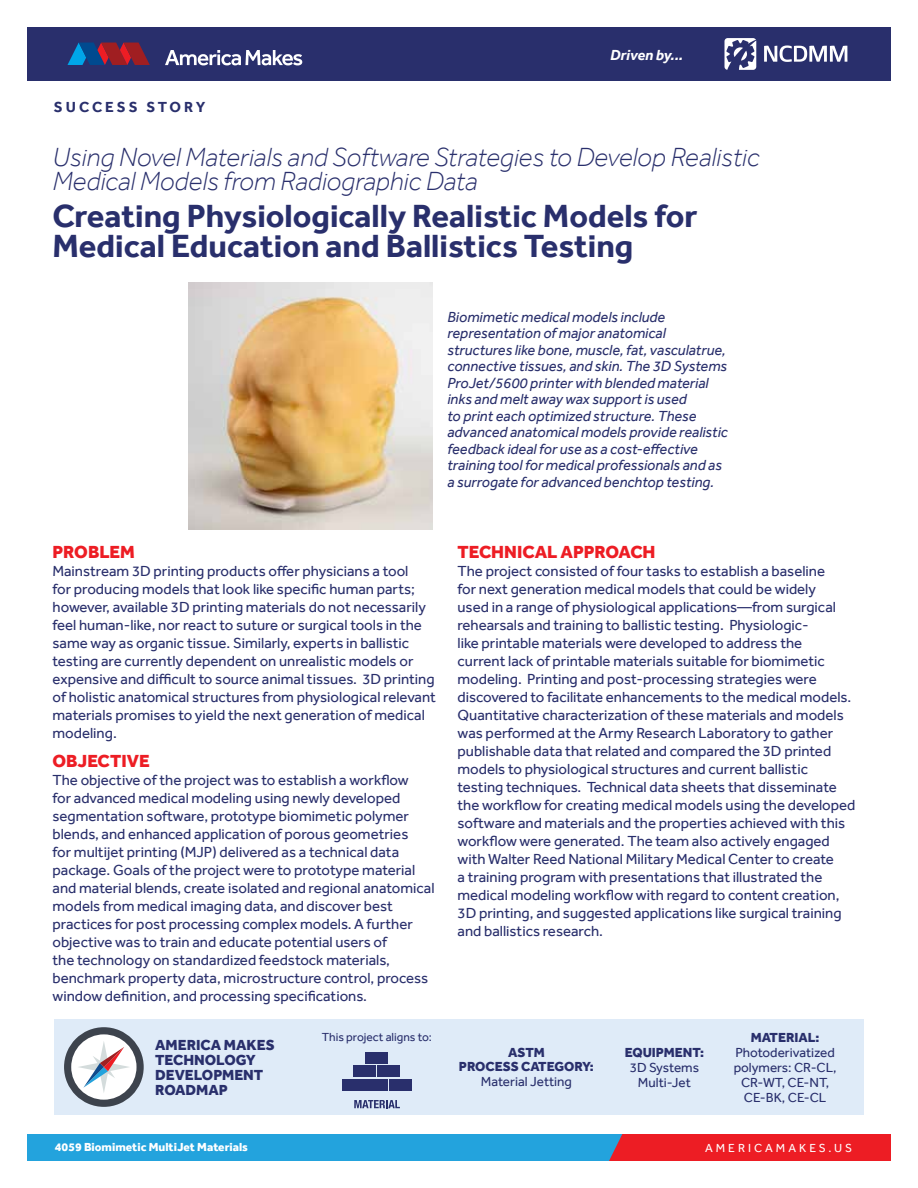
<style>
.page{position:relative;width:918px;height:1188px;background:#fff}
.page>*{position:absolute;margin:0;border:0;box-sizing:border-box;transform-origin:0 0}
.t1{font:700 33px/30px "Effra";color:#292f6c}
.t2{font:italic 300 27px/24px "Effra";color:#292f6c}
.t3{font:800 18px "Effra";color:#ed1d24}
.t4{font:15px/18px "Effra";color:#292f6c}
.t5{font:italic 15px/16.5px "Effra";color:#292f6c}
.t6{font:800 15px/15px "Effra";color:#292f6c}
.t7{font:700 15px "Effra";letter-spacing:.2em;color:#292f6c}
.t8{font:italic 700 15px "Effra";color:#fff}
.t9{font:13.5px/15px "Effra";color:#292f6c;text-align:center}
.t10{font:800 13.5px/13.5px "Effra";color:#292f6c;text-align:center}
.t11{font:800 12px "Effra";color:#fff}
.t12{font:12px "Effra";color:#292f6c}
.t13{font:12px "Effra";letter-spacing:.25em;color:#fff}
</style>
<div class="page">
<div style="left:27px;top:1134px;width:840px;height:27px;background:#23a3dd"></div>
<div style="left:609px;top:1134px;width:282px;height:27px;background:#ed1d24"></div>
<div style="left:27px;top:27px;width:864px;height:54px;background:#292f6c"></div>
<svg style="left:67px;top:43px;width:83px;height:22px"></svg>
<svg style="left:165px;top:50px;width:137px;height:15px"></svg>
<svg style="left:764px;top:45px;width:83px;height:17px"></svg>
<svg style="left:724px;top:38px;width:32px;height:32px"></svg>
<div style="left:54px;top:1020px;width:810px;height:95px;background:#dfebf8"></div>
<div style="left:366px;top:1052px;width:22px;height:11px;background:#292f6c"></div>
<div style="left:354px;top:1065px;width:22px;height:12px;background:#292f6c"></div>
<div style="left:366px;top:1079px;width:22px;height:12px;background:#292f6c"></div>
<div style="left:378px;top:1065px;width:22px;height:12px;background:#292f6c"></div>
<div style="left:389px;top:1079px;width:23px;height:12px;background:#292f6c"></div>
<div style="left:342px;top:1079px;width:22px;height:12px;background:#292f6c"></div>
<svg style="left:354px;top:1100px;width:46px;height:8px"></svg>
<svg style="left:64px;top:1027px;width:80px;height:80px"></svg>
<img style="left:189px;top:282px;width:243px;height:247px">
<p class="t7" style="left:54px;top:99px;width:153px">SUCCESS STORY</p>
<p class="t8" style="left:610px;top:46px;width:74px">Driven by...</p>
<h2 class="t2" style="left:53px;top:145px;width:709px">Using Novel Materials and Software Strategies to Develop Realistic<br>Medical Models from Radiographic Data</h2>
<h1 class="t1" style="left:53px;top:201px;width:646px">Creating Physiologically Realistic Models for<br>Medical Education and Ballistics Testing</h1>
<p class="t5" style="left:447px;top:308px;width:282px">Biomimetic medical models include representation of major anatomical structures like bone, muscle, fat, vasculatrue, connective tissues, and skin. The 3D Systems ProJet/5600 printer with blended material inks and melt away wax support is used<br>to print each optimized structure. These advanced anatomical models provide realistic feedback ideal for use as a cost-effective training tool for medical professionals and as a surrogate for advanced benchtop testing.</p>
<p class="t3" style="left:53px;top:542px;width:84px">PROBLEM</p>
<p class="t4" style="left:53px;top:562px;width:385px">Mainstream 3D printing products offer physicians a tool<br>for producing models that look like specific human parts; however, available 3D printing materials do not necessarily feel human-like, nor react to suture or surgical tools in the same way as organic tissue. Similarly, experts in ballistic testing are currently dependent on unrealistic models or expensive and difficult to source animal tissues. 3D printing of holistic anatomical structures from physiological relevant materials promises to yield the next generation of medical modeling.</p>
<p class="t3" style="left:53px;top:750px;width:99px">OBJECTIVE</p>
<p class="t4" style="left:53px;top:771px;width:384px">The objective of the project was to establish a workflow<br>for advanced medical modeling using newly developed segmentation software, prototype biomimetic polymer blends, and enhanced application of porous geometries<br>for multijet printing (MJP) delivered as a technical data package. Goals of the project were to prototype material and material blends, create isolated and regional anatomical models from medical imaging data, and discover best practices for post processing complex models. A further objective was to train and educate potential users of<br>the technology on standardized feedstock materials, benchmark property data, microstructure control, process window definition, and processing specifications.</p>
<p class="t6" style="left:155px;top:1037px;width:121px">AMERICA MAKES<br>TECHNOLOGY<br>DEVELOPMENT<br>ROADMAP</p>
<p class="t11" style="left:55px;top:1140px;width:195px">4059 Biomimetic MultiJet Materials</p>
<p class="t12" style="left:322px;top:1030px;width:112px">This project aligns to:</p>
<p class="t3" style="left:458px;top:542px;width:200px">TECHNICAL APPROACH</p>
<p class="t4" style="left:458px;top:562px;width:399px">The project consisted of four tasks to establish a baseline<br>for next generation medical models that could be widely<br>used in a range of physiological applications—from surgical rehearsals and training to ballistic testing. Physiologic-<br>like printable materials were developed to address the<br>current lack of printable materials suitable for biomimetic modeling. Printing and post-processing strategies were discovered to facilitate enhancements to the medical models.<br>Quantitative characterization of these materials and models was performed at the Army Research Laboratory to gather publishable data that related and compared the 3D printed models to physiological structures and current ballistic testing techniques. Technical data sheets that disseminate the workflow for creating medical models using the developed software and materials and the properties achieved with this workflow were generated. The team also actively engaged with Walter Reed National Military Medical Center to create<br>a training program with presentations that illustrated the medical modeling workflow with regard to content creation, 3D printing, and suggested applications like surgical training and ballistics research.</p>
<p class="t10" style="left:459px;top:1046px;width:136px">ASTM<br>PROCESS CATEGORY:</p>
<p class="t9" style="left:481px;top:1074px;width:92px">Material Jetting</p>
<p class="t10" style="left:625px;top:1045px;width:81px">EQUIPMENT:</p>
<p class="t9" style="left:630px;top:1059px;width:71px">3D Systems<br>Multi-Jet</p>
<p class="t10" style="left:751px;top:1030px;width:70px">MATERIAL:</p>
<p class="t9" style="left:734px;top:1044px;width:104px">Photoderivatized polymers: CR-CL,<br>CR-WT, CE-NT,<br>CE-BK, CE-CL</p>
<p class="t13" style="left:705px;top:1140px;width:149px">AMERICAMAKES.US</p>
</div>
